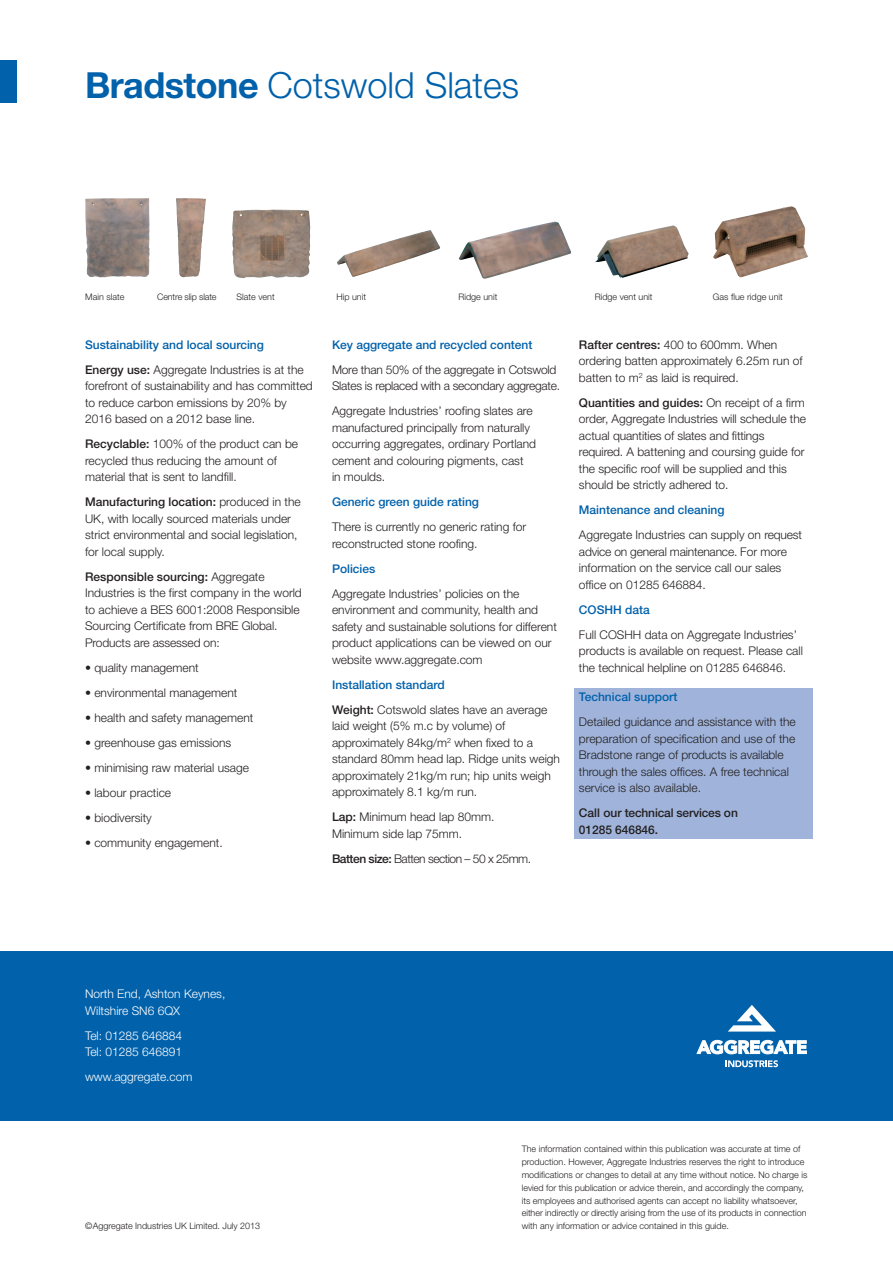
<style>
.page{position:relative;width:893px;height:1263px;background:#fff}
.page>*{position:absolute;margin:0;border:0;box-sizing:border-box;transform-origin:0 0}
.t1{font:300 36px "Helvetica Neue";color:#0161ab}
.t2{font:300 12px/16.5px "Helvetica Neue";color:#231f20}
.t3{font:500 12px "Helvetica Neue";color:#0161ab}
.t4{font:300 12px/16.5px "Helvetica Neue";color:#fff}
.t5{font:300 12px/16.5px "Helvetica Neue";letter-spacing:-.025em;color:#231f20}
.t6{font:500 12px/16.5px "Helvetica Neue";letter-spacing:-.01em;color:#231f20}
.t7{font:300 12px "Helvetica Neue";letter-spacing:-.04em;color:#231f20}
.t8{font:300 9px/12.8px "Helvetica Neue";color:#231f20}
.s1{font-weight:700}
.s2{font-weight:500}
</style>
<div class="page">
<div style="left:0;top:951px;width:893px;height:170px;background:#0161ab"></div>
<div style="left:574px;top:688px;width:238px;height:151px;background:#a0b4db"></div>
<div style="left:0;top:60px;width:17px;height:42px;background:#0161ab"></div>
<img style="left:232px;top:210px;width:78px;height:68px">
<img style="left:337px;top:230px;width:103px;height:47px">
<img style="left:713px;top:206px;width:95px;height:71px">
<img style="left:85px;top:198px;width:65px;height:79px">
<img style="left:459px;top:222px;width:112px;height:57px">
<img style="left:595px;top:225px;width:94px;height:53px">
<img style="left:176px;top:198px;width:30px;height:79px">
<svg style="left:728px;top:1005px;width:48px;height:26px"></svg>
<svg style="left:697px;top:1040px;width:110px;height:14px"></svg>
<svg style="left:726px;top:1060px;width:52px;height:7px"></svg>
<h1 class="t1" style="left:85px;top:72px;width:436px"><span class="s1">Bradstone</span> Cotswold Slates</h1>
<p class="t8" style="left:85px;top:291px;width:41px">Main slate</p>
<p class="t8" style="left:157px;top:291px;width:61px">Centre slip slate</p>
<p class="t8" style="left:237px;top:291px;width:40px">Slate vent</p>
<p class="t3" style="left:85px;top:340px;width:180px">Sustainability and local sourcing</p>
<p class="t2" style="left:85px;top:362px;width:229px"><span class="s2">Energy use:</span> Aggregate Industries is at the forefront of sustainability and has committed to reduce carbon emissions by 20% by 2016 based on a 2012 base line.</p>
<p class="t2" style="left:85px;top:437px;width:215px"><span class="s2">Recyclable:</span> 100% of the product can be recycled thus reducing the amount of material that is sent to landfill.</p>
<p class="t2" style="left:85px;top:495px;width:217px"><span class="s2">Manufacturing location:</span> produced in the UK, with locally sourced materials under strict environmental and social legislation, for local supply.</p>
<p class="t2" style="left:85px;top:569px;width:218px"><span class="s2">Responsible sourcing:</span> Aggregate Industries is the first company in the world to achieve a BES 6001:2008 Responsible Sourcing Certificate from BRE Global.<br>Products are assessed on:</p>
<p class="t2" style="left:85px;top:660px;width:115px">• quality management</p>
<p class="t2" style="left:85px;top:685px;width:154px">• environmental management</p>
<p class="t2" style="left:85px;top:710px;width:170px">• health and safety management</p>
<p class="t2" style="left:85px;top:735px;width:148px">• greenhouse gas emissions</p>
<p class="t2" style="left:85px;top:760px;width:166px">• minimising raw material usage</p>
<p class="t2" style="left:85px;top:785px;width:88px">• labour practice</p>
<p class="t2" style="left:85px;top:810px;width:68px">• biodiversity</p>
<p class="t2" style="left:85px;top:835px;width:139px">• community engagement.</p>
<p class="t8" style="left:336px;top:291px;width:31px">Hip unit</p>
<p class="t8" style="left:458px;top:291px;width:40px">Ridge unit</p>
<p class="t3" style="left:332px;top:340px;width:202px">Key aggregate and recycled content</p>
<p class="t5" style="left:332px;top:362px;width:230px">More than 50% of the aggregate in Cotswold<br>Slates is replaced with a secondary aggregate.</p>
<p class="t2" style="left:332px;top:404px;width:206px">Aggregate Industries’ roofing slates are manufactured principally from naturally occurring aggregates, ordinary Portland cement and colouring pigments, cast<br>in moulds.</p>
<p class="t3" style="left:332px;top:498px;width:148px">Generic green guide rating</p>
<p class="t2" style="left:332px;top:520px;width:196px">There is currently no generic rating for reconstructed stone roofing.</p>
<p class="t3" style="left:332px;top:564px;width:45px">Policies</p>
<p class="t2" style="left:332px;top:586px;width:226px">Aggregate Industries’ policies on the environment and community, health and safety and sustainable solutions for different product applications can be viewed on our website www.aggregate.com</p>
<p class="t3" style="left:332px;top:680px;width:114px">Installation standard</p>
<p class="t2" style="left:332px;top:702px;width:229px"><span class="s2">Weight:</span> Cotswold slates have an average laid weight (5% m.c by volume) of approximately 84kg/m<sup>2</sup> when fixed to a standard 80mm head lap. Ridge units weigh approximately 21kg/m run; hip units weigh approximately 8.1 kg/m run.</p>
<p class="t2" style="left:332px;top:810px;width:164px"><span class="s2">Lap:</span> Minimum head lap 80mm.<br>Minimum side lap 75mm.</p>
<p class="t7" style="left:332px;top:854px;width:201px"><span class="s2">Batten size:</span> Batten section – 50 x 25mm.</p>
<p class="t8" style="left:595px;top:291px;width:59px">Ridge vent unit</p>
<p class="t8" style="left:713px;top:291px;width:71px">Gas flue ridge unit</p>
<p class="t2" style="left:579px;top:337px;width:225px"><span class="s2">Rafter centres:</span> 400 to 600mm. When ordering batten approximately 6.25m run of batten to m<sup>2</sup> as laid is required.</p>
<p class="t2" style="left:579px;top:395px;width:229px"><span class="s2">Quantities and guides:</span> On receipt of a firm order, Aggregate Industries will schedule the actual quantities of slates and fittings required. A battening and coursing guide for the specific roof will be supplied and this should be strictly adhered to.</p>
<p class="t3" style="left:579px;top:506px;width:147px">Maintenance and cleaning</p>
<p class="t2" style="left:579px;top:528px;width:224px">Aggregate Industries can supply on request advice on general maintenance. For more information on the service call our sales office on 01285 646884.</p>
<p class="t3" style="left:579px;top:605px;width:72px">COSHH data</p>
<p class="t2" style="left:579px;top:627px;width:225px">Full COSHH data on Aggregate Industries’ products is available on request. Please call the technical helpline on 01285 646846.</p>
<p class="t3" style="left:579px;top:692px;width:100px">Technical support</p>
<p class="t2" style="left:579px;top:715px;width:218px">Detailed guidance and assistance with the preparation of specification and use of the Bradstone range of products is available through the sales offices. A free technical service is also available.</p>
<p class="t6" style="left:579px;top:806px;width:160px">Call our technical services on<br>01285 646846.</p>
<p class="t4" style="left:85px;top:987px;width:142px">North End, Ashton Keynes,<br>Wiltshire SN6 6QX</p>
<p class="t4" style="left:85px;top:1028px;width:98px">Tel: 01285 646884<br>Tel: 01285 646891</p>
<p class="t4" style="left:85px;top:1070px;width:109px">www.aggregate.com</p>
<p class="t8" style="left:522px;top:1144px;width:287px">The information contained within this publication was accurate at time of production. However, Aggregate Industries reserves the right to introduce modifications or changes to detail at any time without notice. No charge is levied for this publication or advice therein, and accordingly the company, its employees and authorised agents can accept no liability whatsoever, either indirectly or directly arising from the use of its products in connection</p>
<p class="t8" style="left:85px;top:1220px;width:177px">©Aggregate Industries UK Limited. July 2013</p>
<p class="t8" style="left:522px;top:1220px;width:209px">with any information or advice contained in this guide.</p>
</div>
